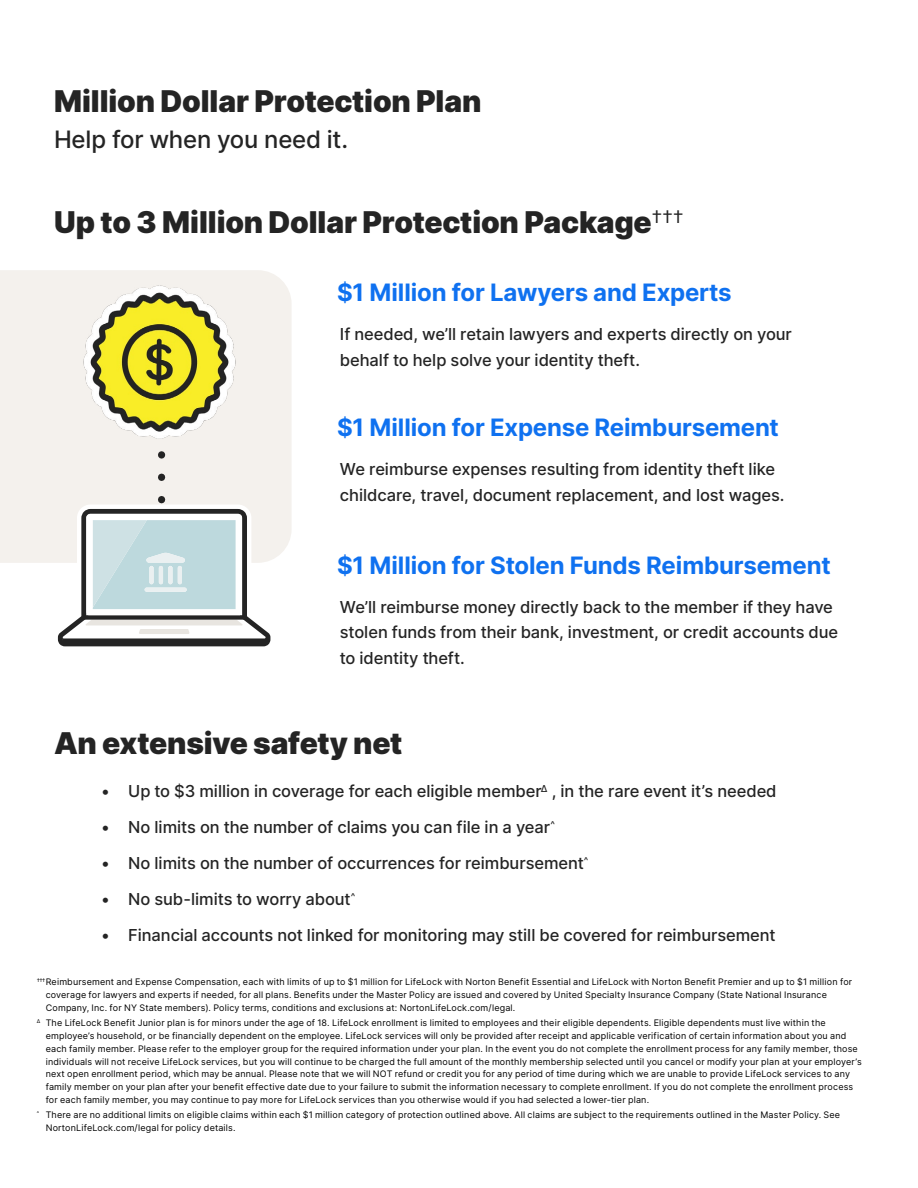
<style>
.page{position:relative;width:918px;height:1188px;background:#fff}
.page>*{position:absolute;margin:0;border:0;box-sizing:border-box;transform-origin:0 0}
.Headline_21{font:900 30px "Inter";letter-spacing:-.005em;color:#242424}
.Headline_21-2{font:700 24px "Inter";letter-spacing:-.005em;color:#0f71f0}
.Headline_21-3{font:500 24px "Inter";letter-spacing:-.01em;color:#242424}
.Headline_21-4{font:500 16.5px/25.5px "Inter";letter-spacing:-.005em;color:#242424}
.Disclaimer_6_7{font:9px/12.8px "Inter";letter-spacing:.02em;color:#000}
</style>
<div class="page">
<div style="left:0;top:270px;width:292px;height:293px;background:#f4f1ed"></div>
<svg style="left:53px;top:410px;width:222px;height:237px"></svg>
<hr style="left:145px;top:588px;width:42px;height:4px;background:#eaf0f1;border-radius:2px">
<div style="left:149px;top:566px;width:5px;height:18px;background:#eaf0f1;border-radius:2px"></div>
<hr style="left:159px;top:566px;width:4px;height:18px;background:#eaf0f1;border-radius:2px">
<div style="left:168px;top:566px;width:5px;height:18px;background:#eaf0f1;border-radius:2px"></div>
<hr style="left:178px;top:566px;width:4px;height:18px;background:#eaf0f1;border-radius:2px">
<img style="left:82px;top:285px;width:155px;height:154px">
<p class="Headline_21" style="left:54px;top:78px;width:429px">Million Dollar Protection Plan</p>
<p class="Headline_21-3" style="left:54px;top:121px;width:296px">Help for when you need it.</p>
<p class="Headline_21" style="left:54px;top:199px;width:631px">Up to 3 Million Dollar Protection Package<sup>†††</sup></p>
<p class="Headline_21-2" style="left:337px;top:274px;width:396px">$1 Million for Lawyers and Experts</p>
<p class="Headline_21-4" style="left:340px;top:321px;width:454px">If needed, we’ll retain lawyers and experts directly on your behalf to help solve your identity theft.</p>
<p class="Headline_21-2" style="left:337px;top:409px;width:443px">$1 Million for Expense Reimbursement</p>
<p class="Headline_21-4" style="left:340px;top:456px;width:446px">We reimburse expenses resulting from identity theft like childcare, travel, document replacement, and lost wages.</p>
<p class="Headline_21-2" style="left:337px;top:547px;width:495px">$1 Million for Stolen Funds Reimbursement</p>
<p class="Headline_21-4" style="left:340px;top:594px;width:500px">We’ll reimburse money directly back to the member if they have stolen funds from their bank, investment, or credit accounts due to identity theft.</p>
<p class="Headline_21" style="left:54px;top:720px;width:350px">An extensive safety net</p>
<p class="Headline_21-4" style="left:101px;top:778px;width:677px">• Up to $3 million in coverage for each eligible member<sup>Δ</sup> , in the rare event it’s needed</p>
<p class="Headline_21-4" style="left:101px;top:814px;width:455px">• No limits on the number of claims you can file in a year<sup>^</sup></p>
<p class="Headline_21-4" style="left:101px;top:850px;width:489px">• No limits on the number of occurrences for reimbursement<sup>^</sup></p>
<p class="Headline_21-4" style="left:101px;top:886px;width:256px">• No sub-limits to worry about<sup>^</sup></p>
<p class="Headline_21-4" style="left:101px;top:922px;width:676px">• Financial accounts not linked for monitoring may still be covered for reimbursement</p>
<p class="Disclaimer_6_7" style="left:46px;top:976px;width:808px;text-indent:-9px"><sup>†††</sup> Reimbursement and Expense Compensation, each with limits of up to $1 million for LifeLock with Norton Benefit Essential and LifeLock with Norton Benefit Premier and up to $1 million for coverage for lawyers and experts if needed, for all plans. Benefits under the Master Policy are issued and covered by United Specialty Insurance Company (State National Insurance<br>Company, Inc. for NY State members). Policy terms, conditions and exclusions at: NortonLifeLock.com/legal.</p>
<p class="Disclaimer_6_7" style="left:46px;top:1016px;width:817px;text-indent:-9px"><sup>Δ</sup> The LifeLock Benefit Junior plan is for minors under the age of 18. LifeLock enrollment is limited to employees and their eligible dependents. Eligible dependents must live within the employee’s household, or be financially dependent on the employee. LifeLock services will only be provided after receipt and applicable verification of certain information about you and each family member. Please refer to the employer group for the required information under your plan. In the event you do not complete the enrollment process for any family member, those individuals will not receive LifeLock services, but you will continue to be charged the full amount of the monthly membership selected until you cancel or modify your plan at your employer’s next open enrollment period, which may be annual. Please note that we will NOT refund or credit you for any period of time during which we are unable to provide LifeLock services to any family member on your plan after your benefit effective date due to your failure to submit the information necessary to complete enrollment. If you do not complete the enrollment process for each family member, you may continue to pay more for LifeLock services than you otherwise would if you had selected a lower-tier plan.</p>
<p class="Disclaimer_6_7" style="left:46px;top:1108px;width:796px;text-indent:-9px"><sup>^</sup> There are no additional limits on eligible claims within each $1 million category of protection outlined above. All claims are subject to the requirements outlined in the Master Policy. See<br>NortonLifeLock.com/legal for policy details.</p>
</div>
